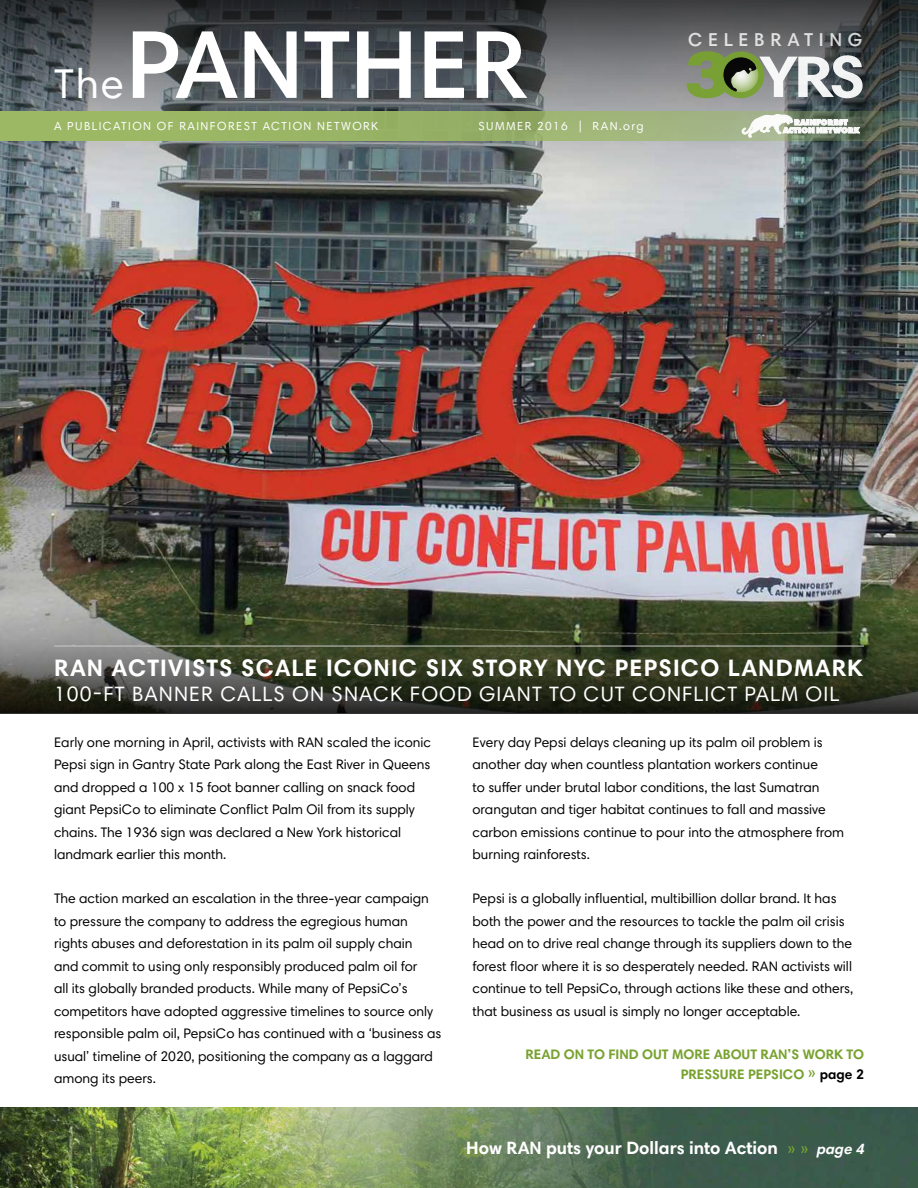
<style>
.page{position:relative;width:918px;height:1188px;background:#fff}
.page>*{position:absolute;margin:0;border:0;box-sizing:border-box;transform-origin:0 0}
.t1{font:600 97.5px "Harmonia Sans Std";color:#fff}
.t2{font:42px "Harmonia Sans Std";color:#fff}
.t3{font:700 24px "Harmonia Sans Std";letter-spacing:.05em;color:#fff}
.t4{font:21px "Harmonia Sans Std";letter-spacing:.05em;color:#fff}
.t5{font:600 18.9px "Harmonia Sans Std";letter-spacing:.3em;color:#fff}
.t6{font:700 18px "Harmonia Sans Std";color:#fff}
.t7{font:italic 700 15px "Harmonia Sans Std";color:#fff}
.t8{font:13.8px/22.5px "Harmonia Sans Std";color:#000}
.t9{font:700 13.8px/19.5px "Harmonia Sans Std";color:#78a22f;text-align:right}
.t10{font:11.85px "Harmonia Sans Std";letter-spacing:.12em;color:#fff}
.s1{font-weight:400;font-size:18px}
.s2{color:#000}
.s3{font-weight:400;font-style:normal;font-size:18px;color:#78a22f}
</style>
<div class="page">
<img style="left:0;top:225px;width:918px;height:369px">
<svg style="left:0;top:0;width:918px;height:225px;background:#666c6f"></svg>
<svg style="left:0;top:594px;width:918px;height:119px;background:#414734"></svg>
<div style="left:668px;top:1107px;width:250px;height:81px;background:#3a5a4b"></div>
<img style="left:0;top:1107px;width:668px;height:81px">
<svg style="left:0;top:111px;width:918px;height:30px;background:#94ad6a"></svg>
<svg style="left:742px;top:114px;width:118px;height:23px"></svg>
<svg style="left:686px;top:51px;width:177px;height:47px"></svg>
<h2 class="t2" style="left:54px;top:58px;width:71px">The</h2>
<h1 class="t1" style="left:126px;top:4px;width:403px">PANTHER</h1>
<p class="t10" style="left:54px;top:119px;width:326px">A PUBLICATION OF RAINFOREST ACTION NETWORK</p>
<p class="t10" style="left:478px;top:119px;width:167px">SUMMER 2016 | RAN.org</p>
<h3 class="t5" style="left:688px;top:27px;width:176px">CELEBRATING</h3>
<h3 class="t3" style="left:54px;top:652px;width:810px">RAN ACTIVISTS SCALE ICONIC SIX STORY NYC PEPSICO LANDMARK</h3>
<h3 class="t4" style="left:54px;top:681px;width:787px">100-FT BANNER CALLS ON SNACK FOOD GIANT TO CUT CONFLICT PALM OIL</h3>
<p class="t8" style="left:54px;top:731px;width:379px">Early one morning in April, activists with RAN scaled the iconic Pepsi sign in Gantry State Park along the East River in Queens and dropped a 100 x 15 foot banner calling on snack food giant PepsiCo to eliminate Conflict Palm Oil from its supply chains. The 1936 sign was declared a New York historical landmark earlier this month.</p>
<p class="t8" style="left:54px;top:887px;width:389px">The action marked an escalation in the three-year campaign to pressure the company to address the egregious human rights abuses and deforestation in its palm oil supply chain<br>and commit to using only responsibly produced palm oil for<br>all its globally branded products. While many of PepsiCo’s competitors have adopted aggressive timelines to source only responsible palm oil, PepsiCo has continued with a ‘business as usual’ timeline of 2020, positioning the company as a laggard among its peers.</p>
<p class="t8" style="left:472px;top:731px;width:373px">Every day Pepsi delays cleaning up its palm oil problem is another day when countless plantation workers continue<br>to suffer under brutal labor conditions, the last Sumatran orangutan and tiger habitat continues to fall and massive carbon emissions continue to pour into the atmosphere from burning rainforests.</p>
<p class="t8" style="left:472px;top:887px;width:382px">Pepsi is a globally influential, multibillion dollar brand. It has both the power and the resources to tackle the palm oil crisis head on to drive real change through its suppliers down to the forest floor where it is so desperately needed. RAN activists will continue to tell PepsiCo, through actions like these and others, that business as usual is simply no longer acceptable.</p>
<p class="t9" style="left:526px;top:1045px;width:340px">READ ON TO FIND OUT MORE ABOUT RAN’S WORK TO<br>PRESSURE PEPSICO <span class="s1">»</span> <span class="s2">page 2</span></p>
<h3 class="t6" style="left:466px;top:1137px;width:313px">How RAN puts your Dollars into Action</h3>
<p class="t7" style="left:788px;top:1139px;width:81px"><span class="s3">» »</span> page 4</p>
</div>
